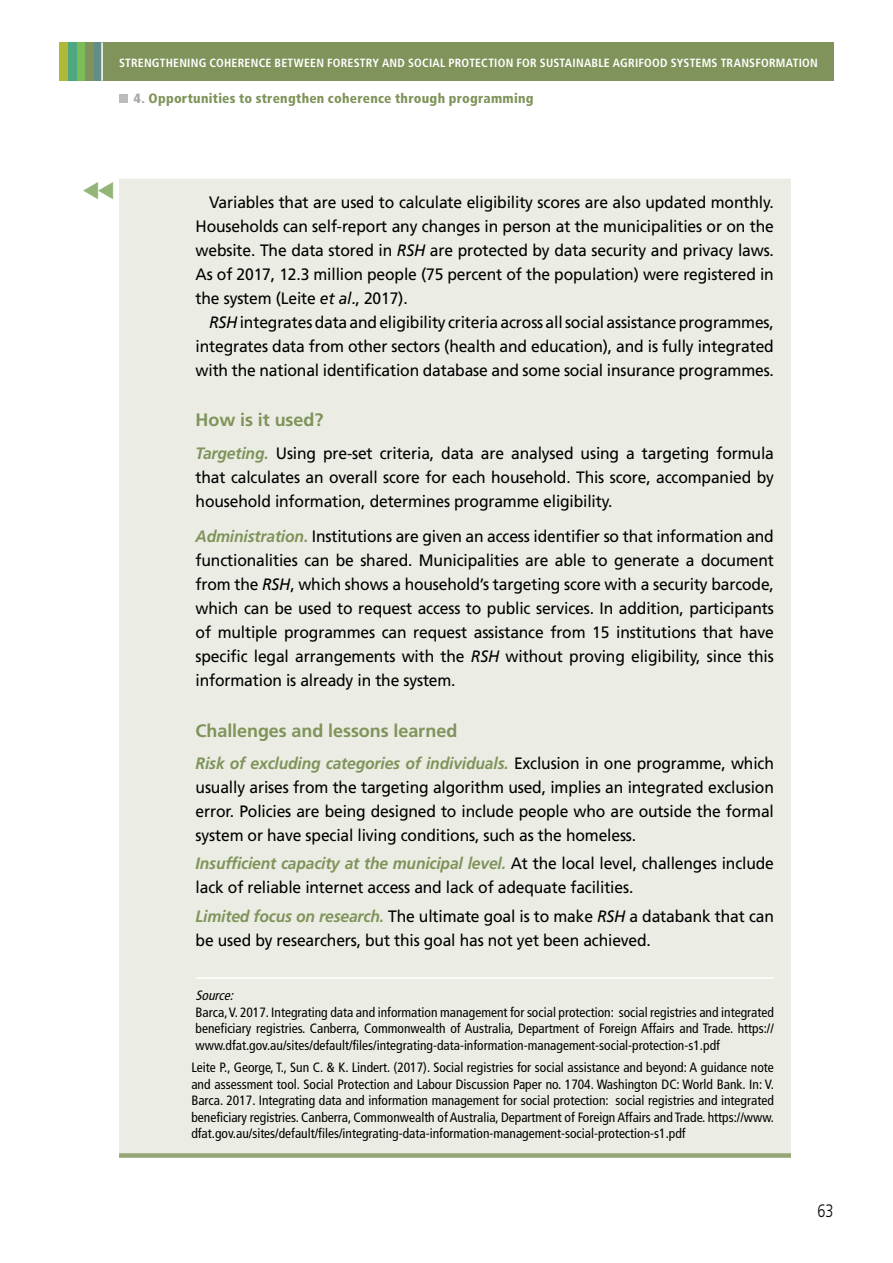
<style>
.page{position:relative;width:893px;height:1263px;background:#fff}
.page>*{position:absolute;margin:0;border:0;box-sizing:border-box;transform-origin:0 0}
._4_Box_tit{font:700 18px "Frutiger LT Std";letter-spacing:-.005em;color:#7f935a}
.t1{font:300 18px "Frutiger LT Std";color:#000;scale:.8 1}
.NewPara{font:16.5px/24px "Frutiger LT Std";letter-spacing:-.01em;color:#000;text-align:justify;scale:.95 1}
.Box_note{font:condensed 13.5px/16.5px "Frutiger LT Std";color:#000;text-align:justify}
.TableNote{font:condensed 13.5px/16.5px "Frutiger LT Std";color:#000;text-align:justify}
.t2{font:900 condensed 13.5px "Frutiger LT Std";letter-spacing:.02em;color:#7f935a}
.Box_note-2{font:italic condensed 13.5px "Frutiger LT Std";color:#000}
.t3{font:700 condensed 11.85px "Frutiger LT Std";letter-spacing:.02em;color:#fff}
.s1{color:#a8a8a7}
.s2{font-style:italic}
.s3{font-weight:700;font-style:italic;color:#7f935a}
</style>
<div class="page">
<div style="left:102px;top:43px;width:731px;height:38px;background:#7f935a"></div>
<div style="left:60px;top:43px;width:42px;height:38px;background:#618f87"></div>
<div style="left:60px;top:43px;width:34px;height:38px;background:#7f935a"></div>
<div style="left:77px;top:43px;width:8px;height:38px;background:#7bbb58"></div>
<div style="left:60px;top:43px;width:17px;height:38px;background:#4da881"></div>
<div style="left:60px;top:43px;width:8px;height:38px;background:#b0b838"></div>
<hr style="left:101px;top:43px;width:2px;height:38px;background:#fff">
<div style="left:119px;top:94px;width:9px;height:8px;background:#bcbcbc"></div>
<div style="left:119px;top:179px;width:672px;height:974px;background:#ebede4"></div>
<div style="left:119px;top:1153px;width:774px;height:5px;background:#97a677"></div>
<hr style="left:196px;top:977px;width:578px;height:2px;background:#fff">
<div style="left:792px;top:164px;width:101px;height:1010px;background:#fff"></div>
<p class="t3" style="left:119px;top:56px;width:700px">STRENGTHENING COHERENCE BETWEEN FORESTRY AND SOCIAL PROTECTION FOR SUSTAINABLE AGRIFOOD SYSTEMS TRANSFORMATION</p>
<p class="t2" style="left:134px;top:90px;width:401px"><span class="s1">4</span><span class="s1">.</span> Opportunities to strengthen coherence through programming</p>
<p class="NewPara" style="left:196px;top:190px;width:610px;text-indent:14px">Variables that are used to calculate eligibility scores are also updated monthly.<br>Households can self-report any changes in person at the municipalities or on the website. The data stored in <span class="s2">RSH</span> are protected by data security and privacy laws.<br>As of 2017, 12.3 million people (75 percent of the population) were registered in the system (Leite <span class="s2">et al</span>., 2017).</p>
<p class="NewPara" style="left:196px;top:310px;width:610px;text-indent:14px"><span class="s2">RSH</span> integrates data and eligibility criteria across all social assistance programmes, integrates data from other sectors (health and education), and is fully integrated with the national identification database and some social insurance programmes.</p>
<p class="_4_Box_tit" style="left:196px;top:409px;width:129px">How is it used?</p>
<p class="NewPara" style="left:196px;top:441px;width:610px"><span class="s3">Targeting.</span> Using pre-set criteria, data are analysed using a targeting formula that calculates an overall score for each household. This score, accompanied by household information, determines programme eligibility.</p>
<p class="NewPara" style="left:196px;top:525px;width:610px"><span class="s3">Administration.</span> Institutions are given an access identifier so that information and functionalities can be shared. Municipalities are able to generate a document from the <span class="s2">RSH</span>, which shows a household’s targeting score with a security barcode, which can be used to request access to public services. In addition, participants of multiple programmes can request assistance from 15 institutions that have specific legal arrangements with the <span class="s2">RSH</span> without proving eligibility, since this information is already in the system.</p>
<p class="_4_Box_tit" style="left:196px;top:720px;width:263px">Challenges and lessons learned</p>
<p class="NewPara" style="left:196px;top:751px;width:610px"><span class="s3">Risk of excluding categories of individuals.</span> Exclusion in one programme, which usually arises from the targeting algorithm used, implies an integrated exclusion error. Policies are being designed to include people who are outside the formal system or have special living conditions, such as the homeless.</p>
<p class="NewPara" style="left:196px;top:852px;width:610px"><span class="s3">Insufficient capacity at the municipal level.</span> At the local level, challenges include lack of reliable internet access and lack of adequate facilities.</p>
<p class="NewPara" style="left:196px;top:904px;width:610px"><span class="s3">Limited focus on research.</span> The ultimate goal is to make <span class="s2">RSH</span> a databank that can be used by researchers, but this goal has not yet been achieved.</p>
<p class="Box_note-2" style="left:196px;top:987px;width:43px">Source:</p>
<p class="TableNote" style="left:196px;top:1004px;width:580px">Barca, V. 2017. Integrating data and information management for social protection: social registries and integrated beneficiary registries. Canberra, Commonwealth of Australia, Department of Foreign Affairs and Trade. https:// www.dfat.gov.au/sites/default/files/integrating-data-information-management-social-protection-s1.pdf</p>
<p class="Box_note" style="left:191px;top:1060px;width:584px">Leite P., George, T., Sun C. &amp; K. Lindert. (2017). Social registries for social assistance and beyond: A guidance note and assessment tool. Social Protection and Labour Discussion Paper no. 1704. Washington DC: World Bank. In: V.<br>Barca. 2017. Integrating data and information management for social protection: social registries and integrated beneficiary registries. Canberra, Commonwealth of Australia, Department of Foreign Affairs and Trade. https://www. dfat.gov.au/sites/default/files/integrating-data-information-management-social-protection-s1.pdf</p>
<p class="t1" style="left:817px;top:1200px;width:22px">63</p>
</div>
